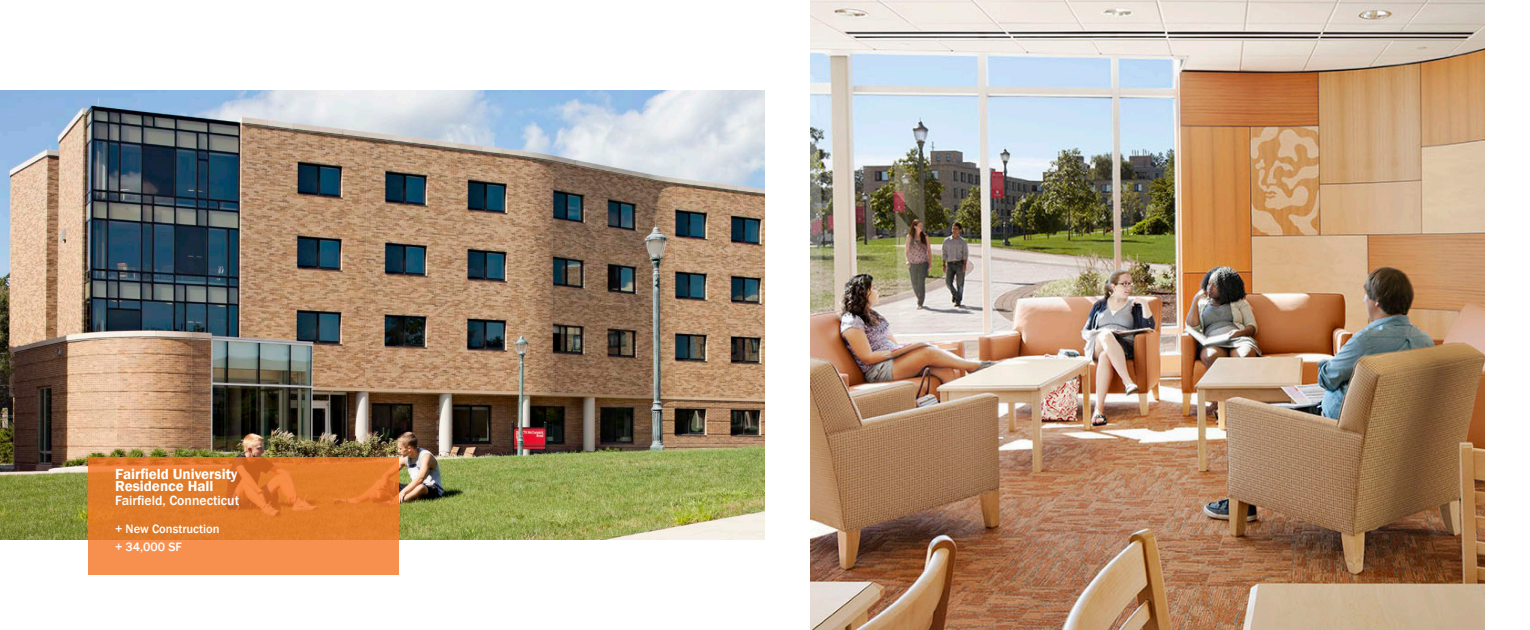
<style>
.page{position:relative;width:1530px;height:630px;background:#fff}
.page>*{position:absolute;margin:0;border:0;box-sizing:border-box;transform-origin:0 0}
.Default__Primary{font:600 15px "Franklin Gothic";color:#fff}
.Default__Primary-2{font:500 13.75px "Franklin Gothic";color:#fff}
.Default__Primary-3{font:500 12.5px "Franklin Gothic";color:#fff}
</style>
<div class="page">
<img style="left:0;top:90px;width:765px;height:450px">
<svg style="left:88px;top:457px;width:311px;height:118px;background:#e68036"></svg>
<img style="left:810px;top:0;width:675px;height:630px">
<p class="Default__Primary" style="left:115px;top:465px;width:124px">Fairfield University</p>
<p class="Default__Primary" style="left:115px;top:477px;width:100px">Residence Hall</p>
<p class="Default__Primary-2" style="left:115px;top:492px;width:125px">Fairfield, Connecticut</p>
<p class="Default__Primary-3" style="left:115px;top:521px;width:106px">+ New Construction</p>
<p class="Default__Primary-3" style="left:115px;top:539px;width:68px">+ 34,000 SF</p>
</div>
